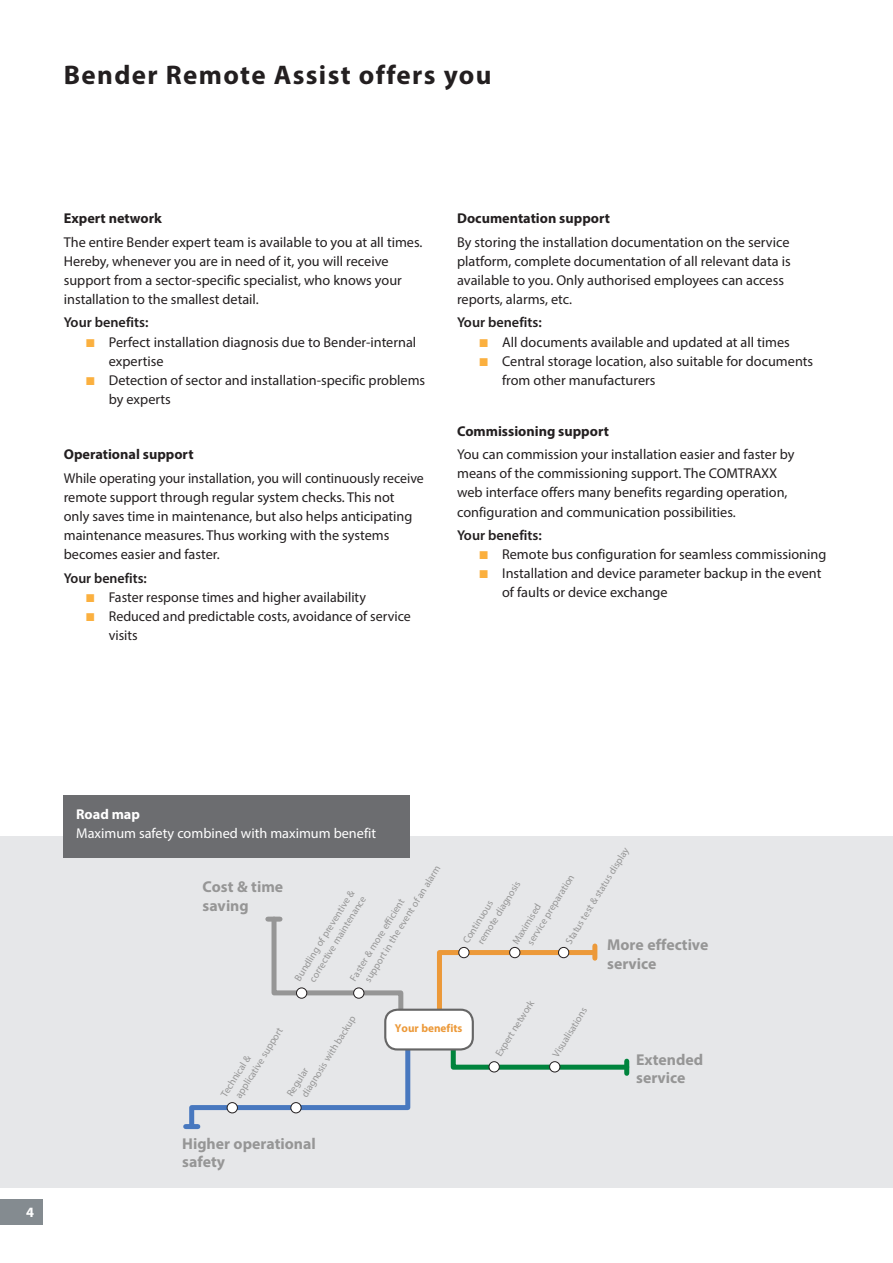
<style>
.page{position:relative;width:893px;height:1263px;background:#fff}
.page>*{position:absolute;margin:0;border:0;box-sizing:border-box;transform-origin:0 0}
.Headline{font:700 27px "Myriad Pro";letter-spacing:.05em;color:#231f20}
.t1{font:700 15.75px/18.6px "Myriad Pro";color:#969696}
.Aufzaehlung{font:14.25px/19.2px "Myriad Pro";color:#231f20}
.Aufzaehlung-2{font:700 14.25px "Myriad Pro";color:#231f20}
.Aufzaehlung-3{font:600 14.25px "Myriad Pro";color:#231f20}
.Text_Copy{font:14.25px "Myriad Pro";color:#fff}
.Text_Bold{font:700 14.25px "Myriad Pro";color:#fff}
.Seitenzahl{font:700 14.25px "Myriad Pro";color:#fff}
.t2{font:700 11.4px "Myriad Pro";color:#ec9939}
.t3{font:10.05px/12.8px "Myriad Pro";color:#969696}
.s1{color:#fbb03f}
</style>
<div class="page">
<div style="left:0;top:1199px;width:43px;height:26px;background:#848b90"></div>
<div style="left:0;top:836px;width:893px;height:351px;background:#e6e7e9"></div>
<div style="left:63px;top:795px;width:347px;height:63px;background:#6c6d70"></div>
<div style="left:186px;top:1124px;width:12px;height:5px;background:#4878bf"></div>
<svg style="left:269px;top:916px;width:137px;height:98px"></svg>
<svg style="left:448px;top:1044px;width:182px;height:28px"></svg>
<svg style="left:187px;top:1044px;width:226px;height:86px"></svg>
<svg style="left:434px;top:947px;width:164px;height:67px"></svg>
<div style="left:268px;top:917px;width:12px;height:5px;background:#969696"></div>
<div style="left:592px;top:946px;width:5px;height:12px;background:#ec9939"></div>
<div style="left:296px;top:988px;width:11px;height:10px;background:#fff;border-radius:50%"></div>
<div style="left:296px;top:988px;width:11px;height:10px;border:1px solid #231f20;border-radius:50%"></div>
<div style="left:354px;top:988px;width:10px;height:10px;background:#fff;border-radius:50%"></div>
<div style="left:353px;top:988px;width:11px;height:10px;border:1px solid #231f20;border-radius:50%"></div>
<div style="left:459px;top:947px;width:10px;height:11px;background:#fff;border-radius:50%"></div>
<div style="left:459px;top:947px;width:10px;height:11px;border:1px solid #231f20;border-radius:50%"></div>
<div style="left:510px;top:947px;width:10px;height:11px;background:#fff;border-radius:50%"></div>
<div style="left:509px;top:947px;width:11px;height:11px;border:1px solid #231f20;border-radius:50%"></div>
<div style="left:558px;top:947px;width:11px;height:11px;background:#fff;border-radius:50%"></div>
<div style="left:558px;top:947px;width:11px;height:11px;border:1px solid #231f20;border-radius:50%"></div>
<div style="left:489px;top:1062px;width:10px;height:10px;background:#fff;border-radius:50%"></div>
<div style="left:489px;top:1061px;width:10px;height:11px;border:1px solid #231f20;border-radius:50%"></div>
<div style="left:550px;top:1062px;width:10px;height:10px;background:#fff;border-radius:50%"></div>
<div style="left:549px;top:1061px;width:11px;height:11px;border:1px solid #231f20;border-radius:50%"></div>
<div style="left:227px;top:1102px;width:10px;height:11px;background:#fff;border-radius:50%"></div>
<div style="left:227px;top:1102px;width:11px;height:11px;border:1px solid #231f20;border-radius:50%"></div>
<div style="left:291px;top:1102px;width:10px;height:11px;background:#fff;border-radius:50%"></div>
<div style="left:291px;top:1102px;width:10px;height:11px;border:1px solid #231f20;border-radius:50%"></div>
<div style="left:385px;top:1010px;width:88px;height:39px;background:#fff;border-radius:12px"></div>
<div style="left:384px;top:1009px;width:90px;height:41px;border:2px solid #666;border-radius:12px"></div>
<p class="Headline" style="left:64px;top:57px;width:429px">Bender Remote Assist offers you</p>
<p class="Aufzaehlung-2" style="left:64px;top:209px;width:100px">Expert network</p>
<p class="Aufzaehlung" style="left:64px;top:232px;width:360px">The entire Bender expert team is available to you at all times.<br>Hereby, whenever you are in need of it, you will receive support from a sector-specific specialist, who knows your installation to the smallest detail.</p>
<p class="Aufzaehlung-3" style="left:64px;top:314px;width:86px">Your benefits:</p>
<p class="Aufzaehlung" style="left:109px;top:332px;width:309px;text-indent:-22px"><span class="s1">■</span> Perfect installation diagnosis due to Bender-internal expertise</p>
<p class="Aufzaehlung" style="left:109px;top:370px;width:318px;text-indent:-22px"><span class="s1">■</span> Detection of sector and installation-specific problems by experts</p>
<p class="Aufzaehlung-2" style="left:64px;top:445px;width:131px">Operational support</p>
<p class="Aufzaehlung" style="left:64px;top:468px;width:362px">While operating your installation, you will continuously receive remote support through regular system checks. This not only saves time in maintenance, but also helps anticipating maintenance measures. Thus working with the systems becomes easier and faster.</p>
<p class="Aufzaehlung-3" style="left:64px;top:569px;width:85px">Your benefits:</p>
<p class="Aufzaehlung" style="left:86px;top:587px;width:281px"><span class="s1">■</span> Faster response times and higher availability</p>
<p class="Aufzaehlung" style="left:109px;top:606px;width:304px;text-indent:-22px"><span class="s1">■</span> Reduced and predictable costs, avoidance of service visits</p>
<p class="Aufzaehlung-2" style="left:457px;top:209px;width:154px">Documentation support</p>
<p class="Aufzaehlung" style="left:457px;top:232px;width:335px">By storing the installation documentation on the service platform, complete documentation of all relevant data is available to you. Only authorised employees can access reports, alarms, etc.</p>
<p class="Aufzaehlung-3" style="left:457px;top:314px;width:86px">Your benefits:</p>
<p class="Aufzaehlung" style="left:480px;top:332px;width:312px"><span class="s1">■</span> All documents available and updated at all times</p>
<p class="Aufzaehlung" style="left:502px;top:351px;width:313px;text-indent:-22px"><span class="s1">■</span> Central storage location, also suitable for documents from other manufacturers</p>
<p class="Aufzaehlung-2" style="left:457px;top:422px;width:153px">Commissioning support</p>
<p class="Aufzaehlung" style="left:457px;top:445px;width:339px">You can commission your installation easier and faster by means of the commissioning support. The COMTRAXX web interface offers many benefits regarding operation, configuration and communication possibilities.</p>
<p class="Aufzaehlung-3" style="left:457px;top:526px;width:86px">Your benefits:</p>
<p class="Aufzaehlung" style="left:480px;top:544px;width:348px"><span class="s1">■</span> Remote bus configuration for seamless commissioning</p>
<p class="Aufzaehlung" style="left:502px;top:564px;width:321px;text-indent:-22px"><span class="s1">■</span> Installation and device parameter backup in the event of faults or device exchange</p>
<p class="Seitenzahl" style="left:26px;top:1203px;width:9px">4</p>
<p class="Text_Bold" style="left:76px;top:804px;width:65px">Road map</p>
<p class="Text_Copy" style="left:76px;top:824px;width:302px">Maximum safety combined with maximum benefit</p>
<p class="t3" style="left:350px;top:970px;width:137px;text-indent:-7px;rotate:-58deg">Faster &amp; more efficient<br>support in the event of an alarm</p>
<p class="t1" style="left:202px;top:877px;width:82px">Cost &amp; time saving</p>
<p class="t3" style="left:291px;top:976px;width:107px;text-align:right;rotate:-58deg">Bundling of preventive &amp; corrective maintenance</p>
<p class="t3" style="left:562px;top:939px;width:113px;rotate:-58deg">Status test &amp; status display</p>
<p class="t3" style="left:513px;top:933px;width:82px;text-indent:-7px;rotate:-58deg">Maximised<br>service preparation</p>
<p class="t3" style="left:463px;top:933px;width:74px;text-indent:-7px;rotate:-58deg">Continuous remote diagnosis</p>
<p class="t1" style="left:607px;top:935px;width:103px">More effective service</p>
<p class="t3" style="left:221px;top:1087px;width:83px;text-indent:-7px;rotate:-58deg">Technical &amp; applicative support</p>
<p class="t3" style="left:287px;top:1086px;width:95px;text-indent:-7px;rotate:-58deg">Regular<br>diagnosis with backup</p>
<p class="t1" style="left:182px;top:1134px;width:135px">Higher operational safety</p>
<p class="t2" style="left:395px;top:1021px;width:69px">Your benefits</p>
<p class="t3" style="left:492px;top:1052px;width:65px;rotate:-58deg">Expert network</p>
<p class="t3" style="left:549px;top:1053px;width:58px;rotate:-58deg">Visualisations</p>
<p class="t1" style="left:636px;top:1049px;width:68px">Extended service</p>
</div>
